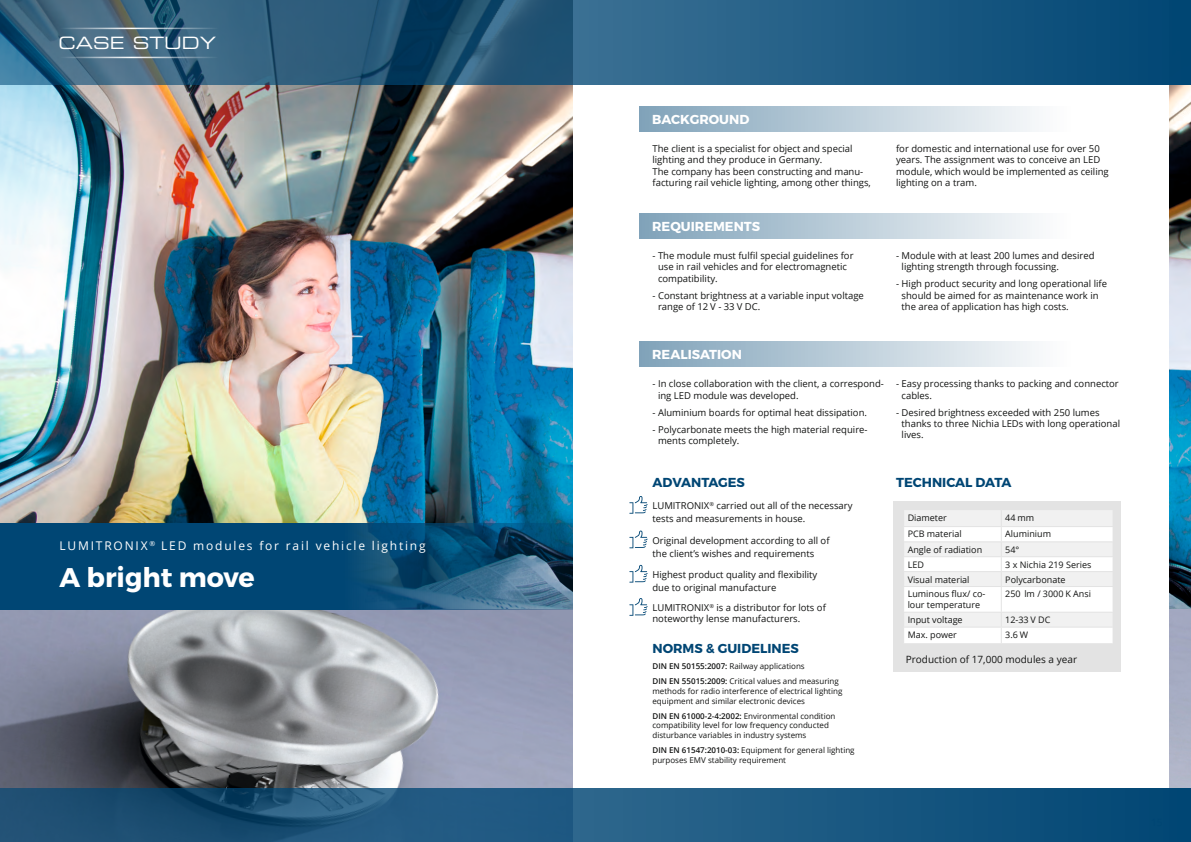
<style>
.page{position:relative;width:1191px;height:842px;background:#fff}
.page>*{position:absolute;margin:0;border:0;box-sizing:border-box;transform-origin:0 0}
.A_Einleitung_Head_D{font:700 27px "Montserrat";color:#fff}
.t1{font:17px "Eurostile LT Std Ex 2";color:#fff}
.A_Einleitung_Head_D-2{font:700 13px "Montserrat";color:#004674}
.A_Einleitung_Head_D-3{font:700 13px "Montserrat";color:#fff}
.A_Einleitung_Head_D-4{font:12px "Open Sans";letter-spacing:.15em;color:#fff}
.A_Einleitung_Head_D-5{font:10px "Open Sans";color:#131413}
.t2{font:9.5px/11.4px "Open Sans";color:#131413}
.A_Einleitung_Head_D-6{font:9px/10.8px "Open Sans";color:#131413}
.t3{font:8px/9.6px "Open Sans";color:#131413}
.s1{font-weight:600}
</style>
<div class="page">
<img style="left:0;top:85px;width:573px;height:703px">
<img style="left:1169px;top:85px;width:22px;height:703px">
<div style="left:893px;top:502px;width:228px;height:170px;background:#e3e3e3"></div>
<div style="left:639px;top:342px;width:452px;height:25px;background:linear-gradient(to right,#80a2b9,#fff)"></div>
<div style="left:639px;top:213px;width:452px;height:26px;background:linear-gradient(to right,#80a2b9,#fff)"></div>
<svg style="left:0;top:0;width:1191px;height:85px;background:#255b7f"></svg>
<svg style="left:0;top:523px;width:573px;height:86px;background:#0b4c76"></svg>
<hr style="left:59px;top:28px;width:159px;height:1px;background:#fff">
<hr style="left:59px;top:57px;width:159px;height:1px;background:#fff">
<svg style="left:904px;top:510px;width:209px;height:133px"></svg>
<svg style="left:629px;top:496px;width:18px;height:18px"></svg>
<svg style="left:629px;top:531px;width:18px;height:17px"></svg>
<svg style="left:629px;top:565px;width:18px;height:18px"></svg>
<svg style="left:629px;top:598px;width:18px;height:18px"></svg>
<div style="left:639px;top:106px;width:452px;height:26px;background:linear-gradient(to right,#80a2b9,#fff)"></div>
<svg style="left:0;top:788px;width:1191px;height:54px;background:#1a547c"></svg>
<p class="t1" style="left:59px;top:31px;width:159px">CASE STUDY</p>
<p class="A_Einleitung_Head_D-4" style="left:60px;top:537px;width:368px">LUMITRONIX<sup>®</sup> LED modules for rail vehicle lighting</p>
<p class="A_Einleitung_Head_D" style="left:60px;top:561px;width:197px">A bright move</p>
<p class="A_Einleitung_Head_D-3" style="left:652px;top:111px;width:99px">BACKGROUND</p>
<p class="t2" style="left:652px;top:142px;width:202px">The client is a specialist for object and special lighting and they produce in Germany.</p>
<p class="t2" style="left:652px;top:165px;width:220px">The company has been constructing and manu&shy;facturing rail vehicle lighting, among other things,</p>
<p class="A_Einleitung_Head_D-3" style="left:652px;top:218px;width:109px">REQUIREMENTS</p>
<p class="t2" style="left:658px;top:249px;width:197px;text-indent:-6px">- The module must fulfil special guidelines for use in rail vehicles and for electromagnetic compatibility.</p>
<p class="t2" style="left:658px;top:289px;width:207px;text-indent:-6px">- Constant brightness at a variable input voltage range of 12 V - 33 V DC.</p>
<p class="t2" style="left:896px;top:142px;width:214px">for domestic and international use for over 50 years. The assignment was to conceive an LED module, which would be implemented as ceiling lighting on a tram.</p>
<p class="t2" style="left:901px;top:249px;width:194px;text-indent:-6px">- Module with at least 200 lumes and desired lighting strength through focussing.</p>
<p class="t2" style="left:901px;top:278px;width:207px;text-indent:-6px">- High product security and long operational life should be aimed for as maintenance work in the area of application has high costs.</p>
<p class="A_Einleitung_Head_D-3" style="left:652px;top:347px;width:91px">REALISATION</p>
<p class="t2" style="left:658px;top:378px;width:227px;text-indent:-6px">- In close collaboration with the client, a correspond&shy;ing LED module was developed.</p>
<p class="t2" style="left:652px;top:406px;width:216px">- Aluminium boards for optimal heat dissipation.</p>
<p class="t2" style="left:658px;top:423px;width:211px;text-indent:-6px">- Polycarbonate meets the high material require&shy;ments completely.</p>
<p class="A_Einleitung_Head_D-2" style="left:652px;top:474px;width:94px">ADVANTAGES</p>
<p class="t2" style="left:652px;top:499px;width:201px;line-height:13px">LUMITRONIX<sup>®</sup> carried out all of the necessary tests and measurements in house.</p>
<p class="t2" style="left:652px;top:533px;width:179px;line-height:13px">Original development according to all of the client’s wishes and requirements</p>
<p class="t2" style="left:652px;top:568px;width:166px;line-height:13px">Highest product quality and flexibility due to original manufacture</p>
<p class="t2" style="left:652px;top:602px;width:175px">LUMITRONIX<sup>®</sup> is a distributor for lots of noteworthy lense manufacturers.</p>
<p class="A_Einleitung_Head_D-2" style="left:652px;top:640px;width:148px">NORMS &amp; GUIDELINES</p>
<p class="t3" style="left:652px;top:661px;width:154px"><span class="s1">DIN EN 50155:2007:</span> Railway applications</p>
<p class="t3" style="left:652px;top:676px;width:191px"><span class="s1">DIN EN 55015:2009:</span> Critical values and measuring methods for radio interference of electrical lighting equipment and similar electronic devices</p>
<p class="t3" style="left:652px;top:711px;width:185px"><span class="s1">DIN EN 61000-2-4:2002:</span> Environmental condition compatibility level for low frequency conducted disturbance variables in industry systems</p>
<p class="t3" style="left:652px;top:745px;width:204px"><span class="s1">DIN EN 61547:2010-03:</span> Equipment for general lighting purposes EMV stability requirement</p>
<p class="t2" style="left:901px;top:378px;width:219px;text-indent:-6px">- Easy processing thanks to packing and connector cables.</p>
<p class="t2" style="left:901px;top:406px;width:220px;text-indent:-6px">- Desired brightness exceeded with 250 lumes thanks to three Nichia LEDs with long operational lives.</p>
<p class="A_Einleitung_Head_D-2" style="left:896px;top:474px;width:117px">TECHNICAL DATA</p>
<p class="A_Einleitung_Head_D-6" style="left:907px;top:512px;width:41px">Diameter</p>
<p class="A_Einleitung_Head_D-6" style="left:1005px;top:512px;width:30px">44 mm</p>
<p class="A_Einleitung_Head_D-6" style="left:907px;top:529px;width:56px">PCB material</p>
<p class="A_Einleitung_Head_D-6" style="left:1005px;top:529px;width:47px">Aluminium</p>
<p class="A_Einleitung_Head_D-6" style="left:907px;top:544px;width:76px">Angle of radiation</p>
<p class="A_Einleitung_Head_D-6" style="left:1005px;top:544px;width:16px">54°</p>
<p class="A_Einleitung_Head_D-6" style="left:907px;top:559px;width:18px">LED</p>
<p class="A_Einleitung_Head_D-6" style="left:1005px;top:559px;width:88px">3 x Nichia 219 Series</p>
<p class="A_Einleitung_Head_D-6" style="left:907px;top:574px;width:63px">Visual material</p>
<p class="A_Einleitung_Head_D-6" style="left:1005px;top:574px;width:62px">Polycarbonate</p>
<p class="A_Einleitung_Head_D-6" style="left:907px;top:588px;width:79px">Luminous flux/ co&shy;lour temperature</p>
<p class="A_Einleitung_Head_D-6" style="left:1005px;top:588px;width:87px">250 lm / 3000 K Ansi</p>
<p class="A_Einleitung_Head_D-6" style="left:907px;top:614px;width:56px">Input voltage</p>
<p class="A_Einleitung_Head_D-6" style="left:1005px;top:614px;width:47px">12-33 V DC</p>
<p class="A_Einleitung_Head_D-6" style="left:907px;top:629px;width:51px">Max. power</p>
<p class="A_Einleitung_Head_D-6" style="left:1005px;top:629px;width:24px">3.6 W</p>
<p class="A_Einleitung_Head_D-5" style="left:905px;top:652px;width:173px">Production of 17,000 modules a year</p>
</div>
